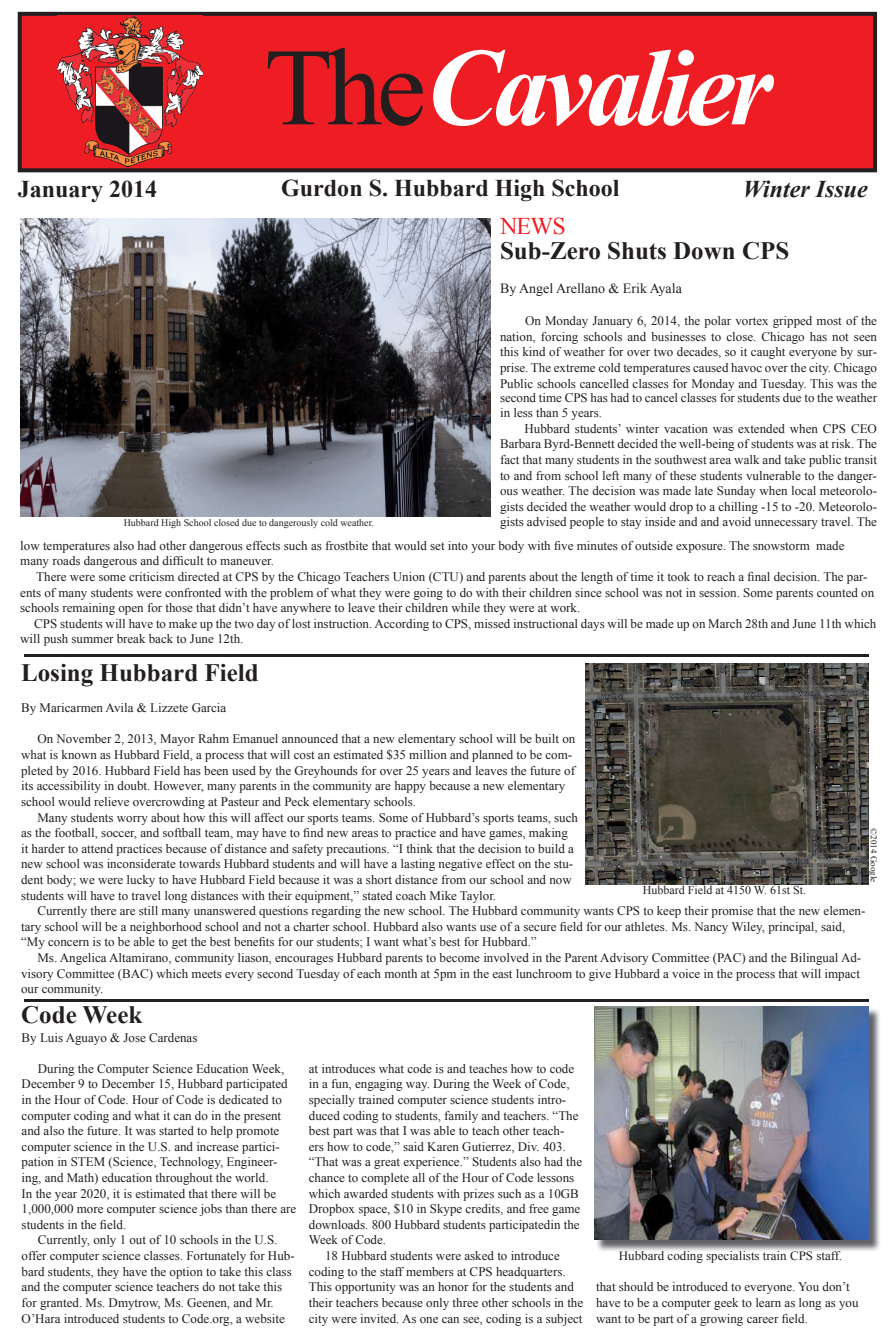
<style>
.page{position:relative;width:893px;height:1333px;background:#fff}
.page>*{position:absolute;margin:0;border:0;box-sizing:border-box;transform-origin:0 0}
.t1{font:italic 700 110px "Times New Roman";letter-spacing:-.05em;color:#fff}
.t2{font:700 25px "Times New Roman";color:#231f20}
.t3{font:700 24px "Times New Roman";color:#231f20}
.t4{font:italic 700 24px "Times New Roman";color:#231f20}
.t5{font:24px "Times New Roman";color:#ee1d23}
.t6{font:14px "Times New Roman";color:#231f20}
.t7{font:13px/15.6px "Times New Roman";color:#231f20}
.t8{font:12px "Times New Roman";color:#231f20}
.t9{font:10px "Times New Roman";color:#231f20}
.t10{font:9px "Times New Roman";color:#231f20}
.s1{font-weight:400;font-style:normal;color:#231f20}
.s2{font-size:13.1px}
</style>
<div class="page">
<div style="left:18px;top:12px;width:859px;height:160px;background:#ee1d23"></div>
<img style="left:57px;top:16px;width:146px;height:150px">
<img style="left:21px;top:218px;width:470px;height:298px">
<hr style="left:24px;top:654px;width:845px;height:2px;background:#231f20">
<img style="left:585px;top:663px;width:283px;height:221px">
<hr style="left:24px;top:999px;width:845px;height:2px;background:#231f20">
<img style="left:596px;top:1007px;width:284px;height:244px">
<img style="left:596px;top:1250px;width:246px;height:1px">
<img style="left:594px;top:1006px;width:274px;height:233px">
<h1 class="t1" style="left:264px;top:11px;width:510px"><span class="s1">The</span>Cavalier</h1>
<h3 class="t3" style="left:18px;top:172px;width:141px">January 2014</h3>
<h3 class="t3" style="left:281px;top:171px;width:340px">Gurdon S. Hubbard High School</h3>
<h3 class="t4" style="left:743px;top:172px;width:127px">Winter Issue</h3>
<p class="t9" style="left:124px;top:516px;width:252px">Hubbard High School closed due to dangerously cold weather.</p>
<h3 class="t5" style="left:500px;top:210px;width:67px">NEWS</h3>
<h2 class="t2" style="left:500px;top:233px;width:291px">Sub-Zero Shuts Down CPS</h2>
<p class="t6" style="left:500px;top:278px;width:183px">By Angel Arellano &amp; Erik Ayala</p>
<p class="t7" style="left:500px;top:313px;width:378px;text-align:justify;text-indent:25px">On Monday January 6, 2014, the polar vortex gripped most of the nation, forcing schools and businesses to close. Chicago has not seen this kind of weather for over two decades, so it caught everyone by sur&shy;prise. The extreme cold temperatures caused havoc over the city. Chicago Public schools cancelled classes for Monday and Tuesday. This was the</p>
<p class="t7" style="left:500px;top:389px;width:378px">second time CPS has had to cancel classes for students due to the weather in less than 5 years.</p>
<p class="t7" style="left:500px;top:420px;width:378px;text-align:justify;text-indent:25px"><span class="s2">H</span>ubbard students’ winter vacation was extended when CPS CEO Barbara Byrd-Bennett decided the well-being of students was at risk. The fact that many students in the southwest area walk and take public transit to and from school left many of these students vulnerable to the danger&shy;ous weather. The decision was made late Sunday when local meteorolo&shy;gists decided the weather would drop to a chilling -15 to -20. Meteorolo&shy;gists advised people to stay inside and and avoid unnecessary travel. The</p>
<p class="t7" style="left:20px;top:537px;width:826px">low temperatures also had other dangerous effects such as frostbite that would set into your body with five minutes of outside exposure. The snowstorm made many roads dangerous and difficult to maneuver.</p>
<p class="t7" style="left:20px;top:568px;width:855px;text-indent:16px">There were some criticism directed at CPS by the Chicago Teachers Union (CTU) and parents about the length of time it took to reach a final decision. The par&shy;ents of many students were confronted with the problem of what they were going to do with their children since school was not in session. Some parents counted on schools remaining open for those that didn’t have anywhere to leave their children while they were at work.</p>
<p class="t7" style="left:20px;top:615px;width:858px;text-indent:14px">CPS students will have to make up the two day of lost instruction. According to CPS, missed instructional days will be made up on March 28th and June 11th which will push summer break back to June 12th.</p>
<h2 class="t2" style="left:21px;top:655px;width:239px">Losing Hubbard Field</h2>
<p class="t7" style="left:21px;top:700px;width:207px">By Maricarmen Avila &amp; Lizzete Garcia</p>
<p class="t7" style="left:21px;top:731px;width:556px;text-indent:16px">On November 2, 2013, Mayor Rahm Emanuel announced that a new elementary school will be built on what is known as Hubbard Field, a process that will cost an estimated $35 million and planned to be com&shy;pleted by 2016. Hubbard Field has been used by the Greyhounds for over 25 years and leaves the future of its accessibility in doubt. However, many parents in the community are happy because a new elementary school would relieve overcrowding at Pasteur and Peck elementary schools.</p>
<p class="t7" style="left:21px;top:809px;width:558px;text-indent:16px">Many students worry about how this will affect our sports teams. Some of Hubbard’s sports teams, such as the football, soccer, and softball team, may have to find new areas to practice and have games, making it harder to attend practices because of distance and safety precautions. “I think that the decision to build a new school was inconsiderate towards Hubbard students and will have a lasting negative effect on the stu&shy;dent body; we were lucky to have Hubbard Field because it was a short distance from our school and now students will have to travel long distances with their equipment,” stated coach Mike Taylor.</p>
<p class="t7" style="left:21px;top:902px;width:846px;text-indent:16px">Currently there are still many unanswered questions regarding the new school. The Hubbard community wants CPS to keep their promise that the new elemen&shy;tary school will be a neighborhood school and not a charter school. Hubbard also wants use of a secure field for our athletes. Ms. Nancy Wiley, principal, said, “My concern is to be able to get the best benefits for our students; I want what’s best for Hubbard.”</p>
<p class="t7" style="left:21px;top:949px;width:842px;text-align:justify;text-indent:16px">Ms. Angelica Altamirano, community liason, encourages Hubbard parents to become involved in the Parent Advisory Committee (PAC) and the Bilingual Ad&shy;visory Committee (BAC) which meets every second Tuesday of each month at 5pm in the east lunchroom to give Hubbard a voice in the process that will impact our community.</p>
<h2 class="t2" style="left:21px;top:997px;width:123px">Code Week</h2>
<p class="t10" style="left:880px;top:828px;width:55px;rotate:90deg">©2014 Google</p>
<p class="t8" style="left:643px;top:882px;width:165px">Hubbard Field at 4150 W. 61st St.</p>
<p class="t7" style="left:22px;top:1029px;width:177px">By Luis Aguayo &amp; Jose Cardenas</p>
<p class="t7" style="left:22px;top:1060px;width:276px;text-indent:16px">During the Computer Science Education Week, December 9 to December 15, Hubbard participated in the Hour of Code. Hour of Code is dedicated to computer coding and what it can do in the present and also the future. It was started to help promote computer science in the U.S. and increase partici&shy;pation in STEM (Science, Technology, Engineer&shy;ing, and Math) education throughout the world.<br>In the year 2020, it is estimated that there will be 1,000,000 more computer science jobs than there are students in the field.</p>
<p class="t7" style="left:22px;top:1231px;width:275px;text-indent:16px">Currently, only 1 out of 10 schools in the U.S. offer computer science classes. Fortunately for Hub&shy;bard students, they have the option to take this class and the computer science teachers do not take this for granted. Ms. Dmytrow, Ms. Geenen, and Mr.<br>O’Hara introduced students to Code.org, a website</p>
<p class="t7" style="left:309px;top:1060px;width:267px">at introduces what code is and teaches how to code</p>
<p class="t7" style="left:309px;top:1075px;width:262px">in a fun, engaging way. During the Week of Code,</p>
<p class="t7" style="left:309px;top:1091px;width:259px">specially trained computer science students intro-</p>
<p class="t7" style="left:309px;top:1107px;width:271px">duced coding to students, family and teachers. “The</p>
<p class="t7" style="left:309px;top:1122px;width:257px">best part was that I was able to teach other teach-</p>
<p class="t7" style="left:309px;top:1138px;width:258px">ers how to code,” said Karen Gutierrez, Div. 403.</p>
<p class="t7" style="left:309px;top:1153px;width:275px">“That was a great experience.” Students also had the</p>
<p class="t7" style="left:309px;top:1169px;width:267px">chance to complete all of the Hour of Code lessons</p>
<p class="t7" style="left:309px;top:1185px;width:272px">which awarded students with prizes such as a 10GB</p>
<p class="t7" style="left:309px;top:1200px;width:273px">Dropbox space, $10 in Skype credits, and free game</p>
<p class="t7" style="left:309px;top:1216px;width:272px">downloads. 800 Hubbard students participatedin the</p>
<p class="t7" style="left:309px;top:1231px;width:79px">Week of Code.</p>
<p class="t7" style="left:325px;top:1247px;width:236px">18 Hubbard students were asked to introduce</p>
<p class="t7" style="left:309px;top:1263px;width:258px">coding to the staff members at CPS headquarters.</p>
<p class="t7" style="left:309px;top:1278px;width:267px">This opportunity was an honor for the students and</p>
<p class="t7" style="left:309px;top:1294px;width:276px">their teachers because only three other schools in the</p>
<p class="t7" style="left:309px;top:1309px;width:275px">city were invited. As one can see, coding is a subject</p>
<p class="t7" style="left:619px;top:1247px;width:225px">Hubbard coding specialists train CPS staff.</p>
<p class="t7" style="left:596px;top:1278px;width:264px">that should be introduced to everyone. You don’t have to be a computer geek to learn as long as you want to be part of a growing career field.</p>
</div>
